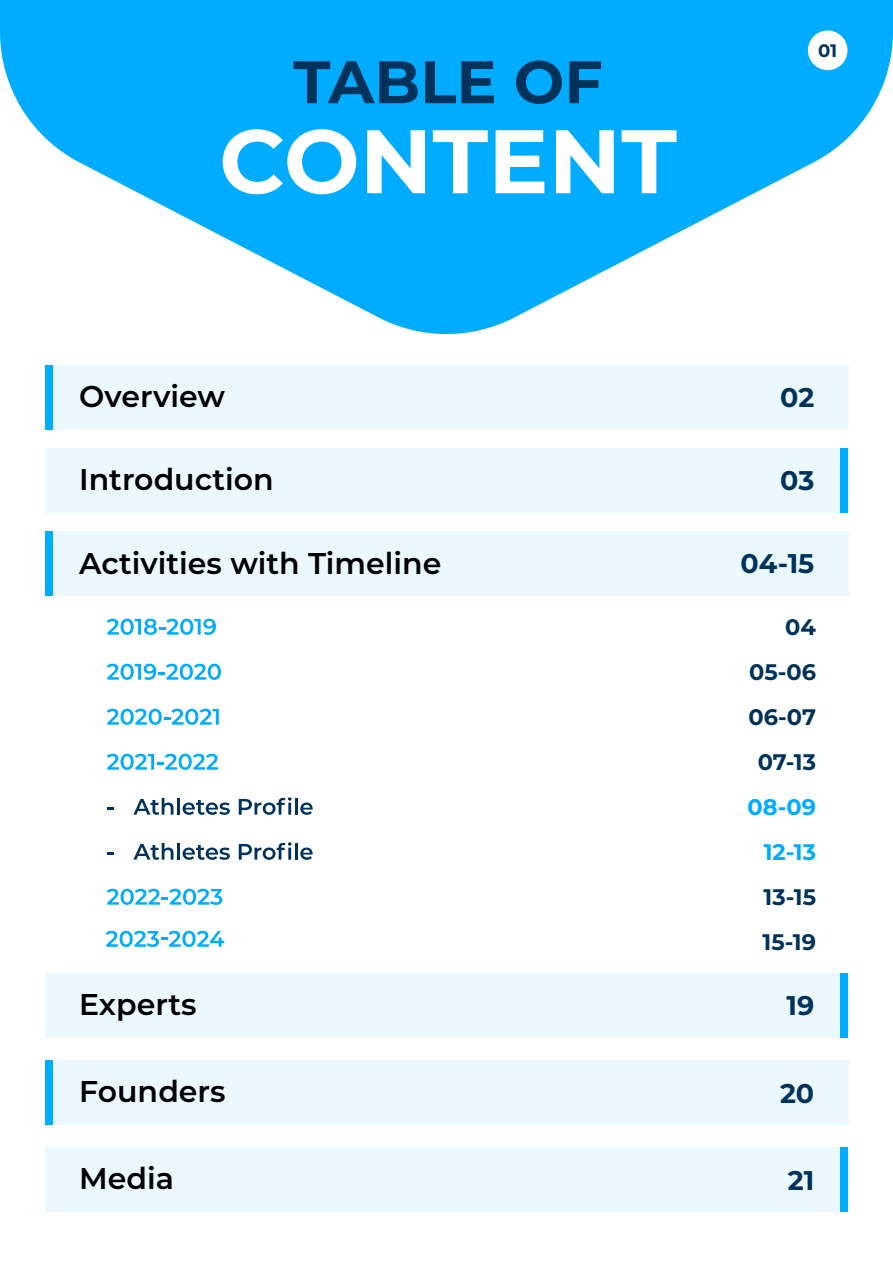
<style>
.page{position:relative;width:893px;height:1263px;background:#fff}
.page>*{position:absolute;margin:0;border:0;box-sizing:border-box;transform-origin:0 0}
.t1{font:700 90px "Montserrat";color:#fff}
.t2{font:700 60px "Montserrat";color:#00335b}
.t3{font:600 30px "Montserrat";color:#000}
.t4{font:700 27px "Montserrat";color:#00335b}
.t5{font:700 22.5px/45px "Montserrat";color:#00335b;text-align:right}
.t6{font:700 22.5px/45px "Montserrat";color:#00acff;text-align:right}
.t7{font:700 18px "Montserrat";color:#00335b}
</style>
<div class="page">
<div style="left:45px;top:365px;width:803px;height:65px;background:#ebf9ff"></div>
<div style="left:45px;top:448px;width:803px;height:65px;background:#ebf9ff"></div>
<div style="left:45px;top:531px;width:803px;height:65px;background:#ebf9ff"></div>
<div style="left:45px;top:973px;width:803px;height:65px;background:#ebf9ff"></div>
<svg style="left:0;top:0;width:893px;height:334px;fill:#00acff"></svg>
<div style="left:808px;top:31px;width:39px;height:39px;background:#fff;border-radius:20px"></div>
<svg style="left:107px;top:619px;width:109px;height:16px"></svg>
<svg style="left:107px;top:664px;width:114px;height:16px"></svg>
<svg style="left:107px;top:709px;width:112px;height:16px"></svg>
<svg style="left:107px;top:754px;width:111px;height:16px"></svg>
<svg style="left:108px;top:807px;width:6px;height:2px"></svg>
<svg style="left:133px;top:798px;width:40px;height:17px"></svg>
<hr style="left:177px;top:798px;width:3px;height:17px;background:#00335b">
<svg style="left:183px;top:800px;width:47px;height:15px"></svg>
<svg style="left:239px;top:797px;width:53px;height:18px"></svg>
<hr style="left:295px;top:798px;width:3px;height:17px;background:#00335b">
<svg style="left:300px;top:802px;width:13px;height:13px"></svg>
<svg style="left:108px;top:852px;width:6px;height:2px"></svg>
<svg style="left:133px;top:843px;width:40px;height:17px"></svg>
<hr style="left:177px;top:843px;width:3px;height:17px;background:#00335b">
<svg style="left:183px;top:845px;width:47px;height:15px"></svg>
<svg style="left:239px;top:842px;width:53px;height:18px"></svg>
<hr style="left:295px;top:843px;width:3px;height:17px;background:#00335b">
<svg style="left:300px;top:847px;width:13px;height:13px"></svg>
<svg style="left:107px;top:889px;width:115px;height:16px"></svg>
<svg style="left:106px;top:931px;width:118px;height:16px"></svg>
<div style="left:45px;top:365px;width:8px;height:65px;background:#00acff"></div>
<div style="left:840px;top:448px;width:8px;height:65px;background:#00acff"></div>
<div style="left:45px;top:531px;width:8px;height:65px;background:#00acff"></div>
<div style="left:840px;top:973px;width:8px;height:65px;background:#00acff"></div>
<div style="left:45px;top:1147px;width:803px;height:65px;background:#ebf9ff"></div>
<div style="left:840px;top:1147px;width:8px;height:65px;background:#00acff"></div>
<div style="left:45px;top:1060px;width:803px;height:65px;background:#ebf9ff"></div>
<div style="left:45px;top:1060px;width:8px;height:65px;background:#00acff"></div>
<h2 class="t2" style="left:293px;top:39px;width:311px">TABLE OF</h2>
<h1 class="t1" style="left:219px;top:96px;width:459px">CONTENT</h1>
<p class="t7" style="left:818px;top:37px;width:21px">01</p>
<p class="t3" style="left:79px;top:375px;width:147px">Overview</p>
<p class="t4" style="left:780px;top:378px;width:36px">02</p>
<p class="t3" style="left:79px;top:458px;width:196px">Introduction</p>
<p class="t4" style="left:780px;top:461px;width:36px">03</p>
<p class="t3" style="left:79px;top:542px;width:364px">Activities with Timeline</p>
<p class="t4" style="left:741px;top:544px;width:75px">04-15</p>
<p class="t5" style="left:748px;top:603px;width:69px">04<br>05-06<br>06-07<br>07-13</p>
<p class="t6" style="left:748px;top:783px;width:70px">08-09<br>12-13</p>
<p class="t5" style="left:762px;top:873px;width:55px;text-align:left">13-15<br>15-19</p>
<p class="t3" style="left:79px;top:983px;width:119px">Experts</p>
<p class="t4" style="left:786px;top:986px;width:29px">19</p>
<p class="t3" style="left:79px;top:1070px;width:148px">Founders</p>
<p class="t4" style="left:780px;top:1073px;width:36px">20</p>
<p class="t3" style="left:79px;top:1157px;width:96px">Media</p>
<p class="t4" style="left:788px;top:1161px;width:28px">21</p>
</div>
